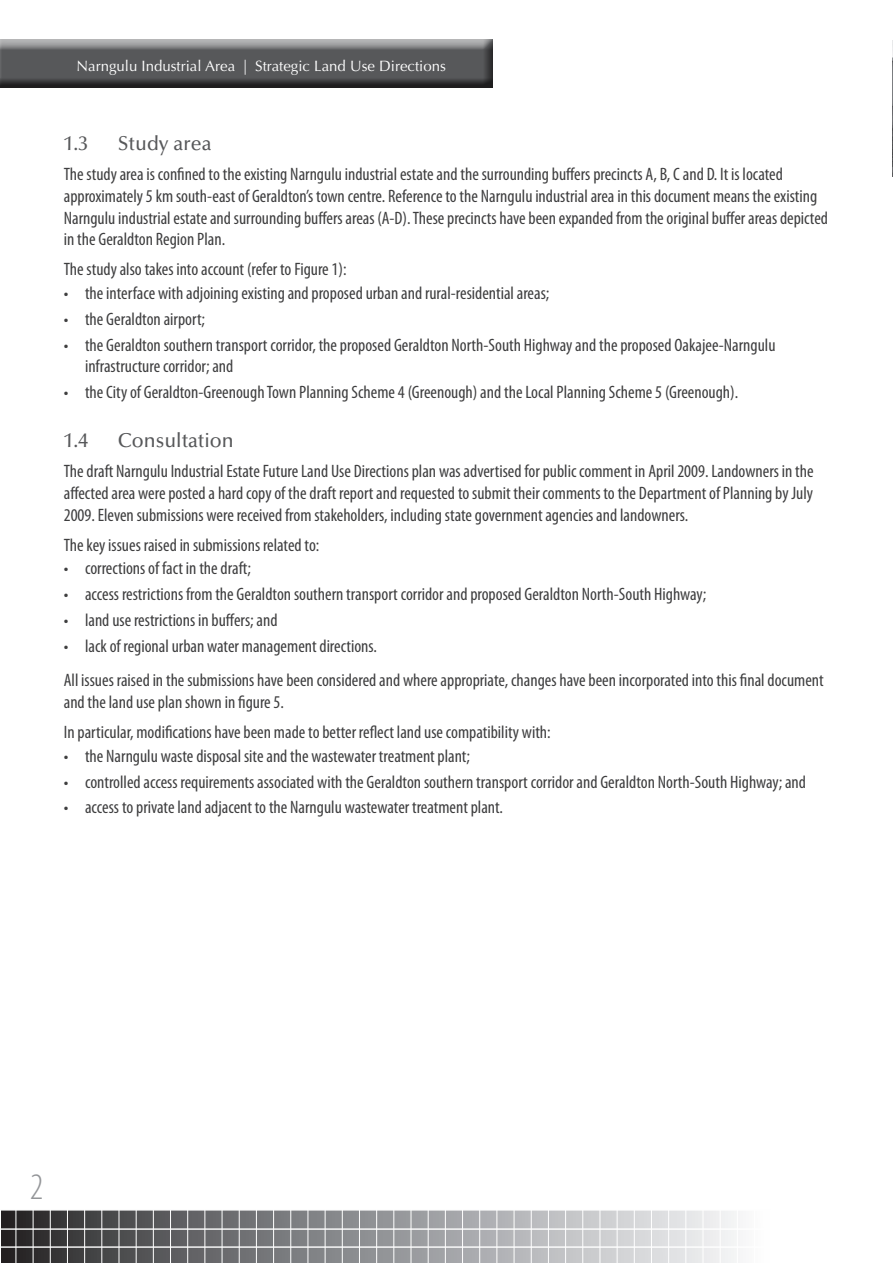
<style>
.page{position:relative;width:893px;height:1263px;background:#fff}
.page>*{position:absolute;margin:0;border:0;box-sizing:border-box;transform-origin:0 0}
.page_number{font:300 condensed 37.5px "Myriad Pro";color:#939598}
.Sub_Head_1_1{font:500 20.25px "Optima LT Std";color:#57585a;scale:.96 1}
.Dot_point{font:condensed 18px/21.6px "Myriad Pro";color:#3e3e3f}
.Body_copy{font:condensed 18px/21.6px "Myriad Pro";color:#3e3e3f}
.Body_copy_before_bul{font:condensed 18px "Myriad Pro";color:#3e3e3f}
.body_copy_after_bull{font:condensed 18px/21.6px "Myriad Pro";color:#3e3e3f}
.t1{font:15px "Optima LT Std";color:#fff}
</style>
<div class="page">
<svg style="left:1px;top:1210px;width:735px;height:53px"></svg>
<hr style="left:685px;top:1208px;width:1px;height:55px;background:#fff">
<hr style="left:720px;top:1208px;width:1px;height:55px;background:#fff">
<hr style="left:703px;top:1207px;width:1px;height:56px;background:#fff">
<hr style="left:668px;top:1208px;width:1px;height:55px;background:#fff">
<hr style="left:651px;top:1208px;width:1px;height:55px;background:#fff">
<hr style="left:634px;top:1208px;width:1px;height:55px;background:#fff">
<hr style="left:617px;top:1207px;width:1px;height:56px;background:#fff">
<hr style="left:600px;top:1207px;width:1px;height:56px;background:#fff">
<hr style="left:582px;top:1207px;width:1px;height:56px;background:#fff">
<hr style="left:565px;top:1205px;width:1px;height:58px;background:#fff">
<hr style="left:548px;top:1205px;width:1px;height:58px;background:#fff">
<hr style="left:531px;top:1205px;width:1px;height:58px;background:#fff">
<hr style="left:514px;top:1205px;width:1px;height:58px;background:#fff">
<hr style="left:497px;top:1205px;width:1px;height:58px;background:#fff">
<hr style="left:479px;top:1205px;width:1px;height:58px;background:#fff">
<hr style="left:462px;top:1207px;width:1px;height:56px;background:#fff">
<hr style="left:445px;top:1207px;width:1px;height:56px;background:#fff">
<hr style="left:428px;top:1207px;width:1px;height:56px;background:#fff">
<hr style="left:411px;top:1207px;width:1px;height:56px;background:#fff">
<hr style="left:393px;top:1207px;width:1px;height:56px;background:#fff">
<hr style="left:376px;top:1208px;width:1px;height:55px;background:#fff">
<hr style="left:359px;top:1208px;width:1px;height:55px;background:#fff">
<hr style="left:342px;top:1208px;width:1px;height:55px;background:#fff">
<hr style="left:325px;top:1205px;width:1px;height:58px;background:#fff">
<hr style="left:308px;top:1205px;width:1px;height:58px;background:#fff">
<hr style="left:290px;top:1205px;width:1px;height:58px;background:#fff">
<hr style="left:273px;top:1208px;width:1px;height:55px;background:#fff">
<hr style="left:256px;top:1208px;width:1px;height:55px;background:#fff">
<hr style="left:239px;top:1208px;width:1px;height:55px;background:#fff">
<hr style="left:222px;top:1208px;width:1px;height:55px;background:#fff">
<hr style="left:205px;top:1208px;width:1px;height:55px;background:#fff">
<hr style="left:187px;top:1208px;width:1px;height:55px;background:#fff">
<hr style="left:170px;top:1210px;width:1px;height:53px;background:#fff">
<hr style="left:153px;top:1210px;width:1px;height:53px;background:#fff">
<hr style="left:136px;top:1210px;width:1px;height:53px;background:#fff">
<hr style="left:119px;top:1208px;width:1px;height:55px;background:#fff">
<hr style="left:101px;top:1208px;width:1px;height:55px;background:#fff">
<hr style="left:84px;top:1208px;width:1px;height:55px;background:#fff">
<hr style="left:67px;top:1208px;width:1px;height:55px;background:#fff">
<hr style="left:50px;top:1208px;width:1px;height:55px;background:#fff">
<hr style="left:33px;top:1208px;width:1px;height:55px;background:#fff">
<hr style="left:16px;top:1205px;width:1px;height:58px;background:#fff">
<hr style="left:0;top:1228px;width:771px;height:2px;background:#fff">
<hr style="left:0;top:1246px;width:771px;height:2px;background:#fff">
<div style="left:0;top:39px;width:495px;height:51px;background:#231f20;opacity:.75"></div>
<img style="left:892px;top:40px;width:1px;height:136px">
<p class="t1" style="left:77px;top:57px;width:371px">Narngulu Industrial Area | Strategic Land Use Directions</p>
<p class="Sub_Head_1_1" style="left:64px;top:132px;width:27px">1.3</p>
<p class="Sub_Head_1_1" style="left:118px;top:132px;width:99px">Study area</p>
<p class="Body_copy" style="left:64px;top:163px;width:766px">The study area is confined to the existing Narngulu industrial estate and the surrounding buffers precincts A, B, C and D. It is located approximately 5 km south-east of Geraldton’s town centre. Reference to the Narngulu industrial area in this document means the existing Narngulu industrial estate and surrounding buffers areas (A-D). These precincts have been expanded from the original buffer areas depicted in the Geraldton Region Plan.</p>
<p class="Body_copy_before_bul" style="left:64px;top:259px;width:284px">The study also takes into account (refer to Figure 1):</p>
<p class="Dot_point" style="left:64px;top:282px;width:487px">• the interface with adjoining existing and proposed urban and rural-residential areas;</p>
<p class="Dot_point" style="left:64px;top:308px;width:143px">• the Geraldton airport;</p>
<p class="Dot_point" style="left:85px;top:334px;width:692px;text-indent:-21px">• the Geraldton southern transport corridor, the proposed Geraldton North-South Highway and the proposed Oakajee-Narngulu infrastructure corridor; and</p>
<p class="Dot_point" style="left:64px;top:381px;width:676px">• the City of Geraldton-Greenough Town Planning Scheme 4 (Greenough) and the Local Planning Scheme 5 (Greenough).</p>
<p class="Sub_Head_1_1" style="left:64px;top:429px;width:27px">1.4</p>
<p class="Sub_Head_1_1" style="left:118px;top:429px;width:122px">Consultation</p>
<p class="Body_copy" style="left:64px;top:460px;width:751px;text-align:justify">The draft Narngulu Industrial Estate Future Land Use Directions plan was advertised for public comment in April 2009. Landowners in the affected area were posted a hard copy of the draft report and requested to submit their comments to the Department of Planning by July 2009. Eleven submissions were received from stakeholders, including state government agencies and landowners.</p>
<p class="Body_copy_before_bul" style="left:64px;top:534px;width:257px">The key issues raised in submissions related to:</p>
<p class="Dot_point" style="left:64px;top:557px;width:189px">• corrections of fact in the draft;</p>
<p class="Dot_point" style="left:64px;top:583px;width:644px">• access restrictions from the Geraldton southern transport corridor and proposed Geraldton North-South Highway;</p>
<p class="Dot_point" style="left:64px;top:609px;width:215px">• land use restrictions in buffers; and</p>
<p class="Dot_point" style="left:64px;top:635px;width:315px">• lack of regional urban water management directions.</p>
<p class="body_copy_after_bull" style="left:64px;top:669px;width:761px">All issues raised in the submissions have been considered and where appropriate, changes have been incorporated into this final document and the land use plan shown in figure 5.</p>
<p class="Body_copy_before_bul" style="left:64px;top:721px;width:488px">In particular, modifications have been made to better reflect land use compatibility with:</p>
<p class="Dot_point" style="left:64px;top:745px;width:408px">• the Narngulu waste disposal site and the wastewater treatment plant;</p>
<p class="Dot_point" style="left:64px;top:771px;width:744px">• controlled access requirements associated with the Geraldton southern transport corridor and Geraldton North-South Highway; and</p>
<p class="Dot_point" style="left:64px;top:796px;width:441px">• access to private land adjacent to the Narngulu wastewater treatment plant.</p>
<p class="page_number" style="left:30px;top:1165px;width:15px">2</p>
</div>
